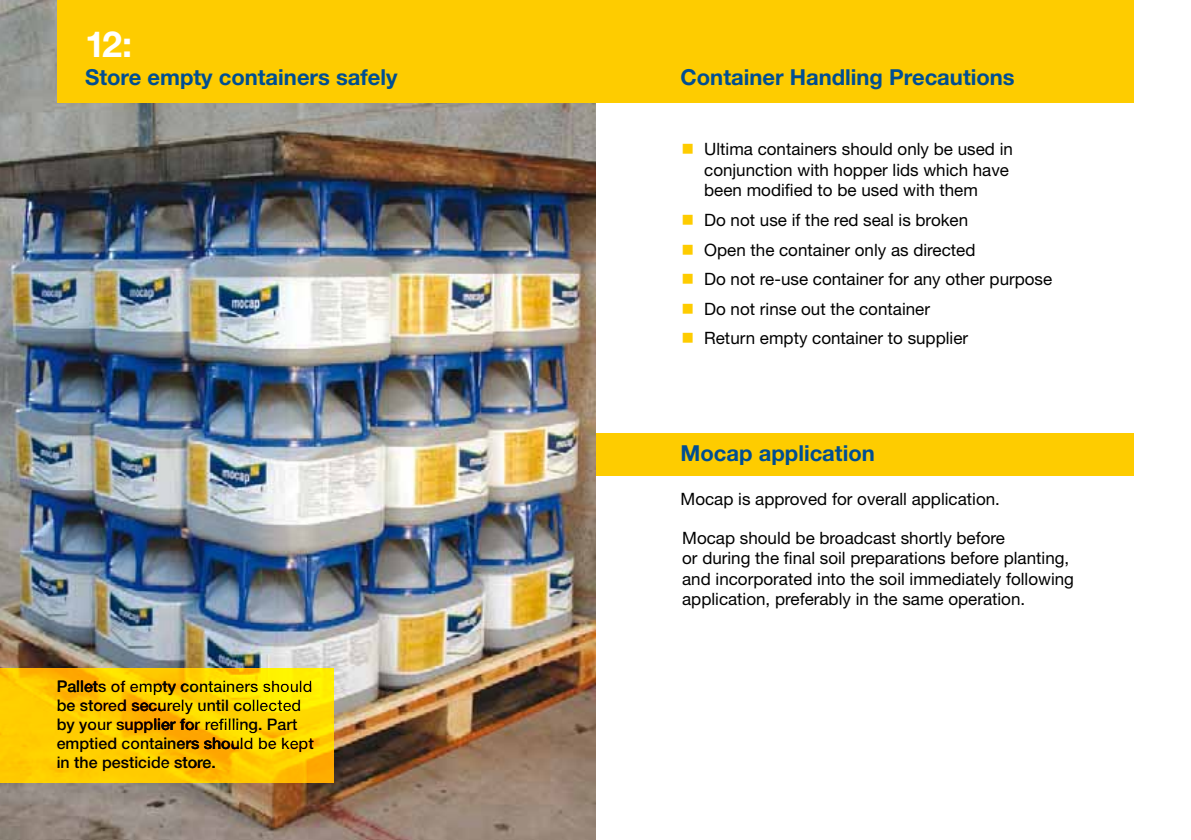
<style>
.page{position:relative;width:1191px;height:840px;background:#fff}
.page>*{position:absolute;margin:0;border:0;box-sizing:border-box;transform-origin:0 0}
.t1{font:700 36px "Helvetica Neue";color:#fff}
.t2{font:700 22px "Helvetica Neue";color:#004e92}
.t3{font:17px/29.6px "Helvetica Neue";color:#000}
.t4{font:17px/29.6px "Wingdings";color:#fecc00;text-align:justify}
.t5{font:500 16px/19px "Helvetica Neue";color:#000}
</style>
<div class="page">
<div style="left:595px;top:432px;width:539px;height:43px;background:#fecc00"></div>
<img style="left:0;top:0;width:595px;height:839px">
<div style="left:57px;top:0;width:538px;height:102px;background:#fecc00"></div>
<svg style="left:0;top:668px;width:334px;height:114px;background:#fecc00"></svg>
<div style="left:595px;top:0;width:539px;height:102px;background:#fecc00"></div>
<h1 class="t1" style="left:85px;top:22px;width:49px">12:</h1>
<p class="t2" style="left:85px;top:64px;width:314px">Store empty containers safely</p>
<p class="t5" style="left:57px;top:676px;width:258px">Pallets of empty containers should be stored securely until collected by your supplier for refilling. Part emptied containers should be kept in the pesticide store.</p>
<p class="t2" style="left:680px;top:64px;width:336px">Container Handling Precautions</p>
<p class="t4" style="left:681px;top:134px;width:14px">■</p>
<p class="t4" style="left:681px;top:205px;width:14px">■ ■ ■ ■ ■</p>
<p class="t3" style="left:704px;top:139px;width:310px;line-height:20.4px">Ultima containers should only be used in conjunction with hopper lids which have been modified to be used with them</p>
<p class="t3" style="left:704px;top:205px;width:349px">Do not use if the red seal is broken<br>Open the container only as directed<br>Do not re-use container for any other purpose Do not rinse out the container<br>Return empty container to supplier</p>
<p class="t2" style="left:680px;top:439px;width:196px">Mocap application</p>
<p class="t3" style="left:680px;top:483px;width:321px">Mocap is approved for overall application.</p>
<p class="t3" style="left:682px;top:522px;width:324px">Mocap should be broadcast shortly before</p>
<p class="t3" style="left:682px;top:547px;width:393px;line-height:20.6px">or during the final soil preparations before planting, and incorporated into the soil immediately following application, preferably in the same operation.</p>
</div>
